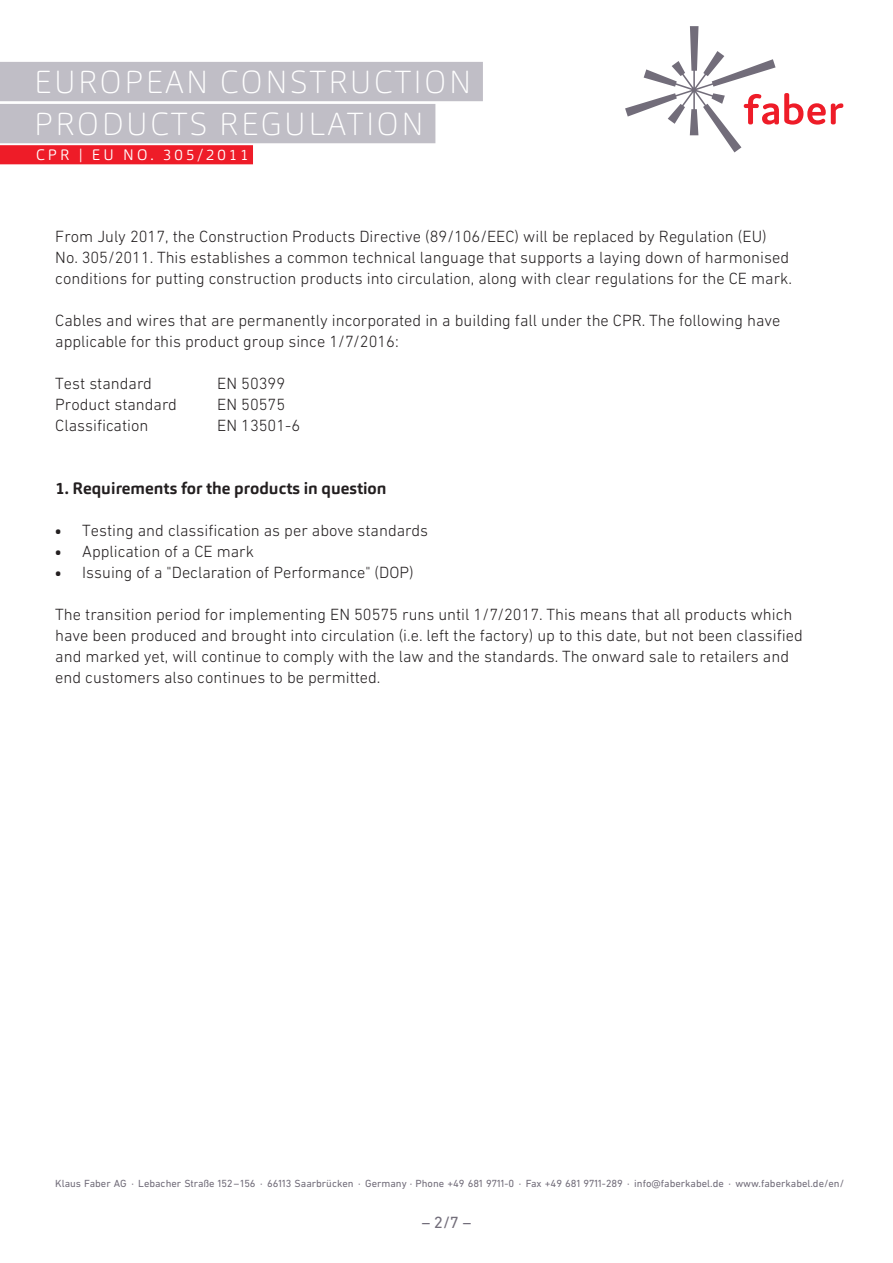
<style>
.page{position:relative;width:893px;height:1263px;background:#fff}
.page>*{position:absolute;margin:0;border:0;box-sizing:border-box;transform-origin:0 0}
.t1{font:100 31.5px/42px "Carnas";letter-spacing:.08em;color:#fff}
.t2{font:300 16.5px/21px "DIN Next W1 G";color:#231f20}
.t3{font:700 16.5px "Carnas";color:#231f20}
.t4{font:16.5px "DIN Next W1 G";color:#726d7a}
.t5{font:300 15px "Carnas";letter-spacing:.2em;color:#fff}
.t6{font:10.5px "DIN Next W1 G";color:#726d7a}
.s1{font-family:"Carnas";font-weight:700}
</style>
<div class="page">
<svg style="left:625px;top:26px;width:218px;height:126px"></svg>
<div style="left:0;top:145px;width:253px;height:19px;background:#ee1c28"></div>
<div style="left:0;top:62px;width:483px;height:39px;background:#c0bec6"></div>
<div style="left:0;top:104px;width:435px;height:39px;background:#c0bec6"></div>
<h1 class="t1" style="left:34px;top:60px;width:438px">EUROPEAN CONSTRUCTION<br>PRODUCTS REGULATION</h1>
<p class="t5" style="left:36px;top:145px;width:214px">CPR | EU NO. 305/2011</p>
<p class="t2" style="left:55px;top:226px;width:738px">From July 2017, the Construction Products Directive (89/106/EEC) will be replaced by Regulation (EU)<br>No. 305/2011. This establishes a common technical language that supports a laying down of harmonised conditions for putting construction products into circulation, along with clear regulations for the CE mark.</p>
<p class="t2" style="left:55px;top:310px;width:727px">Cables and wires that are permanently incorporated in a building fall under the CPR. The following have applicable for this product group since 1/7/2016:</p>
<p class="t2" style="left:55px;top:373px;width:98px">Test standard</p>
<p class="t2" style="left:217px;top:373px;width:69px">EN 50399</p>
<p class="t2" style="left:55px;top:394px;width:123px">Product standard</p>
<p class="t2" style="left:217px;top:394px;width:69px">EN 50575</p>
<p class="t2" style="left:55px;top:415px;width:95px">Classification</p>
<p class="t2" style="left:217px;top:415px;width:84px">EN 13501-6</p>
<p class="t3" style="left:55px;top:478px;width:333px">1. Requirements for the products in question</p>
<p class="t2" style="left:55px;top:520px;width:374px"><span class="s1">•</span> Testing and classification as per above standards</p>
<p class="t2" style="left:55px;top:541px;width:200px"><span class="s1">•</span> Application of a CE mark</p>
<p class="t2" style="left:55px;top:562px;width:360px"><span class="s1">•</span> Issuing of a "Declaration of Performance" (DOP)</p>
<p class="t2" style="left:55px;top:604px;width:749px">The transition period for implementing EN 50575 runs until 1/7/2017. This means that all products which have been produced and brought into circulation (i.e. left the factory) up to this date, but not been classified and marked yet, will continue to comply with the law and the standards. The onward sale to retailers and end customers also continues to be permitted.</p>
<p class="t6" style="left:55px;top:1177px;width:790px">Klaus Faber AG · Lebacher Straße 152–156 · 66113 Saarbrücken · Germany · Phone +49 681 9711-0 · Fax +49 681 9711-289 · info@faberkabel.de · www.faberkabel.de/en/</p>
<p class="t4" style="left:422px;top:1213px;width:51px">– 2/7 –</p>
</div>
